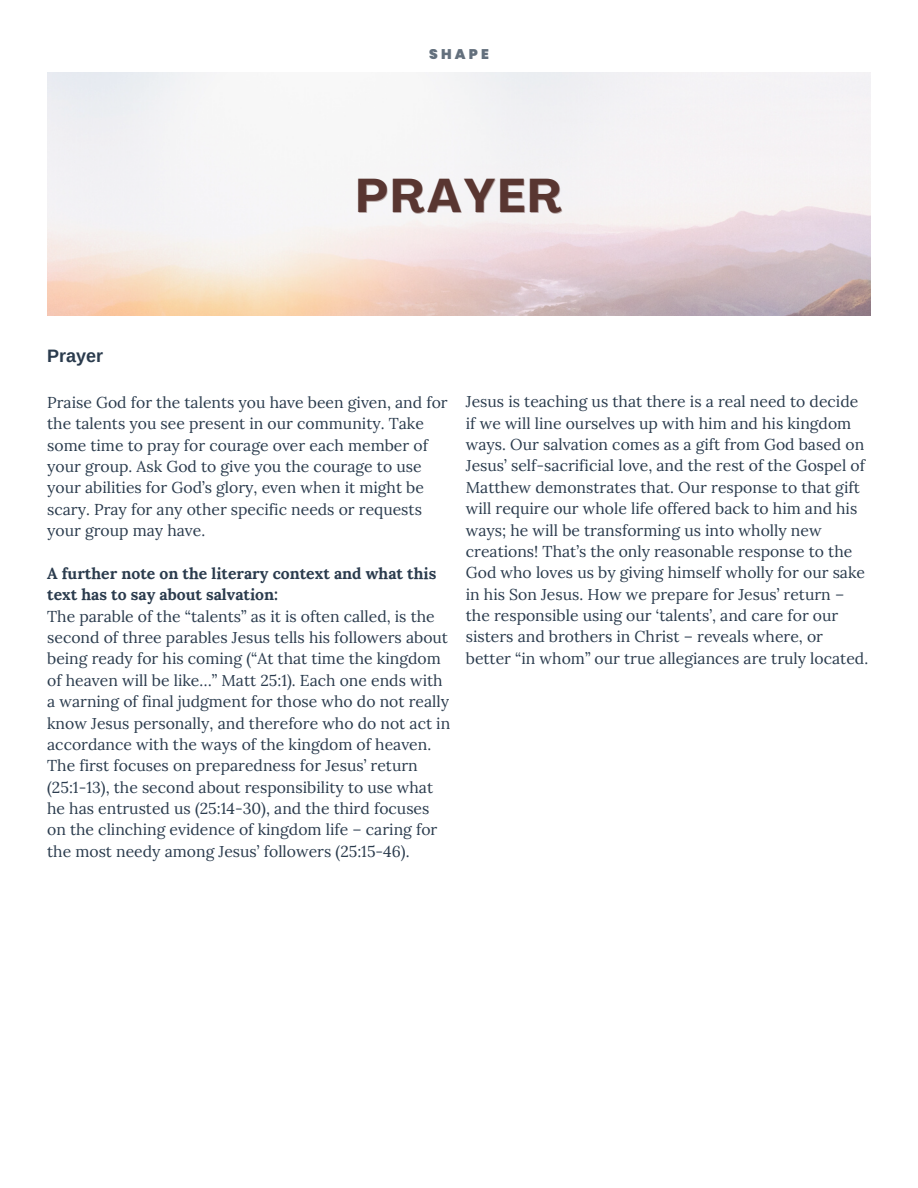
<style>
.page{position:relative;width:918px;height:1188px;background:#fff}
.page>*{position:absolute;margin:0;border:0;box-sizing:border-box;transform-origin:0 0}
.t1{font:700 46.8px "Agrandir";letter-spacing:.05em;color:#593631}
.t2{font:700 18px "Arimo";color:#2a3b4d}
.t3{font:15.75px/21.3px "Lora";color:#2a3b4d}
.t4{font:900 13.95px "Poppins";letter-spacing:.23em;color:#2a3b4d}
.s1{font-weight:700}
</style>
<div class="page">
<p class="t4" style="left:429px;top:45px;width:61px">SHAPE</p>
<p class="t1" style="left:356px;top:177px;width:208px">PRAYER</p>
<p class="t2" style="left:47px;top:346px;width:58px">Prayer</p>
<h1 class="t3" style="left:47px;top:392px;width:402px">Praise God for the talents you have been given, and for the talents you see present in our community. Take some time to pray for courage over each member of your group. Ask God to give you the courage to use your abilities for God’s glory, even when it might be scary. Pray for any other specific needs or requests your group may have.</h1>
<h2 class="t3" style="left:47px;top:563px;width:405px"><span class="s1">A further note on the literary context and what this text has to say about salvation:<br></span>The parable of the “talents” as it is often called, is the second of three parables Jesus tells his followers about being ready for his coming (“At that time the kingdom of heaven will be like…” Matt 25:1). Each one ends with a warning of final judgment for those who do not really know Jesus personally, and therefore who do not act in accordance with the ways of the kingdom of heaven.<br>The first focuses on preparedness for Jesus’ return (25:1-13), the second about responsibility to use what he has entrusted us (25:14-30), and the third focuses on the clinching evidence of kingdom life – caring for the most needy among Jesus’ followers (25:15-46).</h2>
<h3 class="t3" style="left:466px;top:391px;width:404px">Jesus is teaching us that there is a real need to decide if we will line ourselves up with him and his kingdom ways. Our salvation comes as a gift from God based on Jesus’ self-sacrificial love, and the rest of the Gospel of Matthew demonstrates that. Our response to that gift will require our whole life offered back to him and his ways; he will be transforming us into wholly new creations! That’s the only reasonable response to the God who loves us by giving himself wholly for our sake in his Son Jesus. How we prepare for Jesus’ return – the responsible using our ‘talents’, and care for our sisters and brothers in Christ – reveals where, or better “in whom” our true allegiances are truly located.</h3>
</div>
